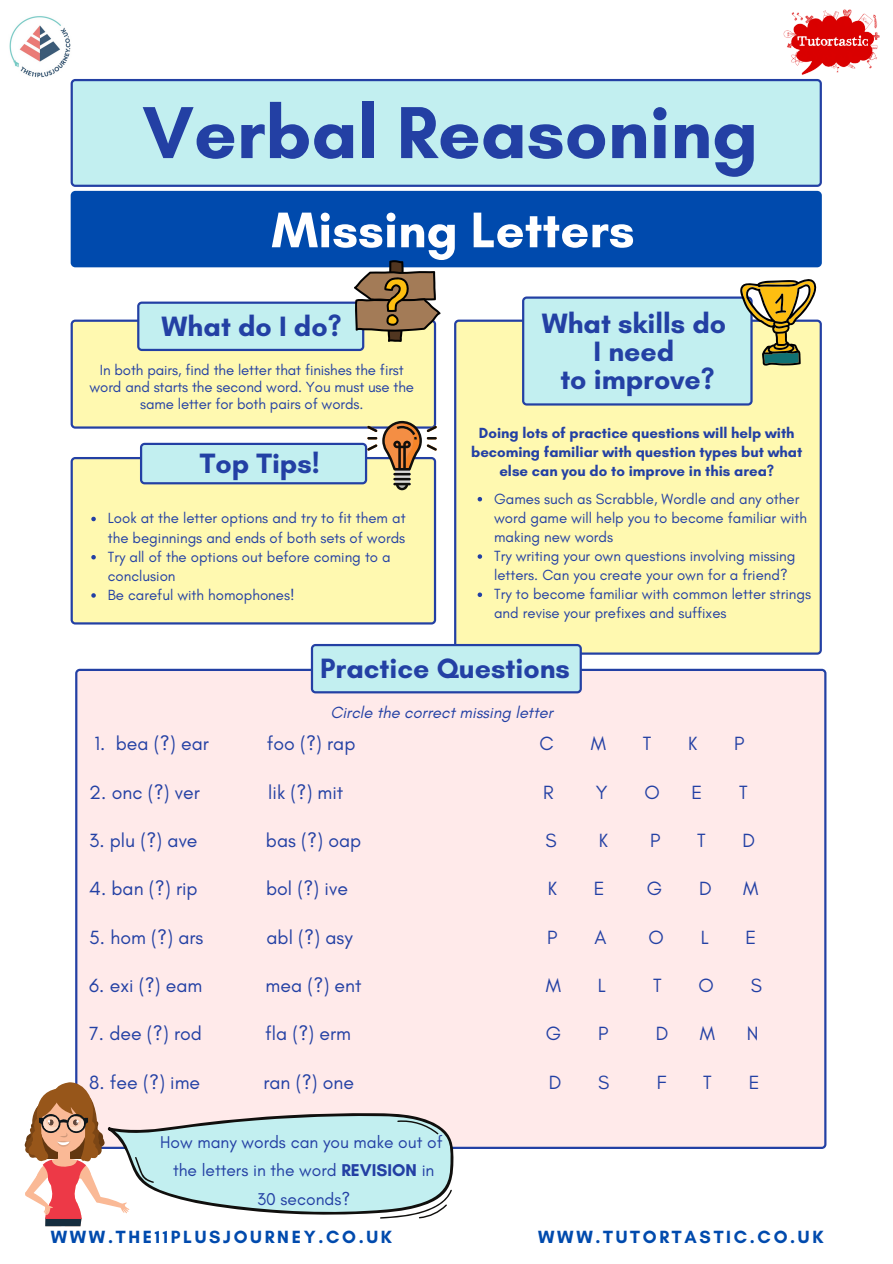
<style>
.page{position:relative;width:893px;height:1264px;background:#fff}
.page>*{position:absolute;margin:0;border:0;box-sizing:border-box;transform-origin:0 0}
.t1{font:700 75px "Glacial Indifference";color:#2340a4}
.t2{font:700 51px "Glacial Indifference";color:#fff}
.t3{font:700 28.5px/28px "Glacial Indifference";color:#2340a4;text-align:center}
.t4{font:19.5px "Glacial Indifference";color:#2340a4}
.t5{font:700 18px "Glacial Indifference";letter-spacing:.15em;color:#004aad}
.t6{font:17.4px/28px "Glacial Indifference";color:#2340a4;text-align:center}
.t7{font:italic 16.5px "Glacial Indifference";color:#2340a4}
.t8{font:15px/19px "Glacial Indifference";color:#2340a4}
.t9{font:700 15px/19px "Glacial Indifference";color:#2340a4;text-align:center}
.s1{font-weight:700}
</style>
<div class="page">
<div style="left:71px;top:79px;width:750px;height:108px;background:#c2eff0"></div>
<div style="left:71px;top:191px;width:750px;height:76px;background:#004aad"></div>
<img style="left:764px;top:9px;width:116px;height:106px">
<div style="left:75px;top:668px;width:751px;height:480px;background:#ffeaea"></div>
<div style="left:71px;top:490px;width:365px;height:134px;background:#fff9b0"></div>
<div style="left:454px;top:319px;width:367px;height:335px;background:#fff9b0"></div>
<svg style="left:311px;top:644px;width:271px;height:49px;background:#b2dee8"></svg>
<svg style="left:522px;top:279px;width:294px;height:126px;background:#c4dfd5"></svg>
<svg style="left:24px;top:1082px;width:429px;height:144px"></svg>
<svg style="left:71px;top:260px;width:369px;height:230px"></svg>
<img style="left:9px;top:16px;width:62px;height:62px">
<svg style="left:477px;top:497px;width:5px;height:4px"></svg>
<svg style="left:477px;top:554px;width:5px;height:5px"></svg>
<svg style="left:477px;top:592px;width:5px;height:5px"></svg>
<svg style="left:91px;top:516px;width:5px;height:5px"></svg>
<svg style="left:91px;top:555px;width:5px;height:4px"></svg>
<svg style="left:91px;top:593px;width:5px;height:4px"></svg>
<h1 class="t1" style="left:142px;top:87px;width:617px">Verbal Reasoning</h1>
<h2 class="t2" style="left:271px;top:199px;width:364px">Missing Letters</h2>
<h3 class="t3" style="left:162px;top:312px;width:181px">What do I do?</h3>
<p class="t8" style="left:89px;top:362px;width:326px;line-height:16.8px;text-align:center">In both pairs, find the letter that finishes the first word and starts the second word. You must use the same letter for both pairs of words.</p>
<h3 class="t3" style="left:200px;top:449px;width:121px">Top Tips!</h3>
<p class="t8" style="left:108px;top:508px;width:299px">Look at the letter options and try to fit them at the beginnings and ends of both sets of words Try all of the options out before coming to a conclusion<br>Be careful with homophones!</p>
<h3 class="t3" style="left:541px;top:309px;width:186px">What skills do<br>I need<br>to improve?</h3>
<p class="t9" style="left:471px;top:423px;width:333px">Doing lots of practice questions will help with becoming familiar with question types but what else can you do to improve in this area?</p>
<p class="t8" style="left:494px;top:489px;width:318px">Games such as Scrabble, Wordle and any other word game will help you to become familiar with making new words<br>Try writing your own questions involving missing letters. Can you create your own for a friend?<br>Try to become familiar with common letter strings and revise your prefixes and suffixes</p>
<h3 class="t3" style="left:320px;top:654px;width:251px">Practice Questions</h3>
<p class="t7" style="left:330px;top:701px;width:224px">Circle the correct missing letter</p>
<h3 class="t4" style="left:94px;top:731px;width:116px">1. bea (?) ear</h3>
<h3 class="t4" style="left:267px;top:731px;width:90px">foo (?) rap</h3>
<h3 class="t4" style="left:539px;top:731px;width:16px">C</h3>
<h3 class="t4" style="left:590px;top:731px;width:17px">M</h3>
<h3 class="t4" style="left:642px;top:731px;width:10px">T</h3>
<h3 class="t4" style="left:688px;top:731px;width:11px">K</h3>
<h3 class="t4" style="left:734px;top:731px;width:12px">P</h3>
<h3 class="t4" style="left:89px;top:780px;width:112px">2. onc (?) ver</h3>
<h3 class="t4" style="left:268px;top:780px;width:77px">lik (?) mit</h3>
<h3 class="t4" style="left:543px;top:780px;width:12px">R</h3>
<h3 class="t4" style="left:596px;top:780px;width:13px">Y</h3>
<h3 class="t4" style="left:644px;top:780px;width:17px">O</h3>
<h3 class="t4" style="left:691px;top:780px;width:12px">E</h3>
<h3 class="t4" style="left:739px;top:780px;width:10px">T</h3>
<h3 class="t4" style="left:89px;top:828px;width:110px">3. plu (?) ave</h3>
<h3 class="t4" style="left:266px;top:828px;width:97px">bas (?) oap</h3>
<h3 class="t4" style="left:545px;top:828px;width:13px">S</h3>
<h3 class="t4" style="left:598px;top:828px;width:11px">K</h3>
<h3 class="t4" style="left:650px;top:828px;width:12px">P</h3>
<h3 class="t4" style="left:697px;top:828px;width:10px">T</h3>
<h3 class="t4" style="left:742px;top:828px;width:14px">D</h3>
<h3 class="t4" style="left:89px;top:876px;width:110px">4. ban (?) rip</h3>
<h3 class="t4" style="left:266px;top:876px;width:83px">bol (?) ive</h3>
<h3 class="t4" style="left:548px;top:876px;width:11px">K</h3>
<h3 class="t4" style="left:594px;top:876px;width:12px">E</h3>
<h3 class="t4" style="left:646px;top:876px;width:17px">G</h3>
<h3 class="t4" style="left:699px;top:876px;width:14px">D</h3>
<h3 class="t4" style="left:743px;top:876px;width:17px">M</h3>
<h3 class="t4" style="left:89px;top:925px;width:116px">5. hom (?) ars</h3>
<h3 class="t4" style="left:266px;top:925px;width:88px">abl (?) asy</h3>
<h3 class="t4" style="left:547px;top:925px;width:12px">P</h3>
<h3 class="t4" style="left:594px;top:925px;width:14px">A</h3>
<h3 class="t4" style="left:648px;top:925px;width:17px">O</h3>
<h3 class="t4" style="left:700px;top:925px;width:9px">L</h3>
<h3 class="t4" style="left:745px;top:925px;width:12px">E</h3>
<h3 class="t4" style="left:89px;top:973px;width:115px">6. exi (?) eam</h3>
<h3 class="t4" style="left:265px;top:973px;width:97px">mea (?) ent</h3>
<h3 class="t4" style="left:545px;top:973px;width:17px">M</h3>
<h3 class="t4" style="left:598px;top:973px;width:9px">L</h3>
<h3 class="t4" style="left:653px;top:973px;width:10px">T</h3>
<h3 class="t4" style="left:698px;top:973px;width:17px">O</h3>
<h3 class="t4" style="left:750px;top:973px;width:13px">S</h3>
<h3 class="t4" style="left:89px;top:1021px;width:114px">7. dee (?) rod</h3>
<h3 class="t4" style="left:265px;top:1021px;width:87px">fla (?) erm</h3>
<h3 class="t4" style="left:545px;top:1021px;width:17px">G</h3>
<h3 class="t4" style="left:598px;top:1021px;width:12px">P</h3>
<h3 class="t4" style="left:655px;top:1021px;width:14px">D</h3>
<h3 class="t4" style="left:699px;top:1021px;width:17px">M</h3>
<h3 class="t4" style="left:746px;top:1021px;width:13px">N</h3>
<h3 class="t4" style="left:89px;top:1070px;width:112px">8. fee (?) ime</h3>
<h3 class="t4" style="left:263px;top:1070px;width:92px">ran (?) one</h3>
<h3 class="t4" style="left:548px;top:1070px;width:14px">D</h3>
<h3 class="t4" style="left:598px;top:1070px;width:13px">S</h3>
<h3 class="t4" style="left:656px;top:1070px;width:11px">F</h3>
<h3 class="t4" style="left:703px;top:1070px;width:10px">T</h3>
<h3 class="t4" style="left:748px;top:1070px;width:12px">E</h3>
<p class="t6" style="left:160px;top:1128px;width:284px">How many words can you make out of the letters in the word <span class="s1">REVISION</span> in<br>30 seconds?</p>
<p class="t5" style="left:51px;top:1225px;width:343px">WWW.THE11PLUSJOURNEY.CO.UK</p>
<p class="t5" style="left:538px;top:1225px;width:287px">WWW.TUTORTASTIC.CO.UK</p>
</div>
